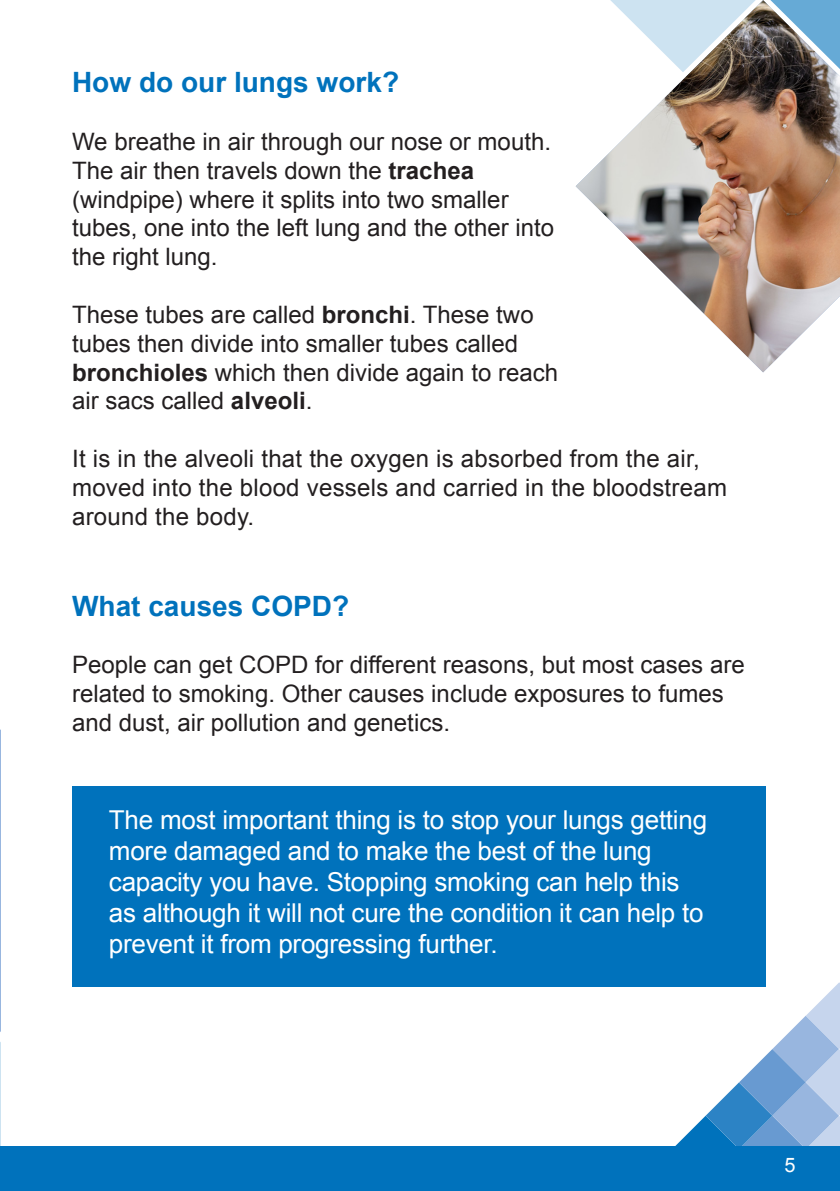
<style>
.page{position:relative;width:840px;height:1191px;background:#fff}
.page>*{position:absolute;margin:0;border:0;box-sizing:border-box;transform-origin:0 0}
.t1{font:700 28px "Arial";color:#0072bc}
.t2{font:26px/31.2px "Arial";letter-spacing:-.01em;color:#fff}
.t3{font:24px/28.8px "Arial";color:#231f20}
.t4{font:20px "Arial";color:#fff}
.s1{font-weight:700}
</style>
<div class="page">
<div style="left:72px;top:786px;width:693px;height:200px;background:#0072bc"></div>
<svg style="left:671px;top:982px;width:168px;height:164px"></svg>
<div style="left:0;top:1146px;width:839px;height:45px;background:#0072bc"></div>
<img style="left:575px;top:0;width:264px;height:372px">
<svg style="left:766px;top:0;width:73px;height:72px;background:#6c8799"></svg>
<p class="t1" style="left:72px;top:64px;width:328px">How do our lungs work?</p>
<p class="t3" style="left:72px;top:127px;width:483px">We breathe in air through our nose or mouth.<br>The air then travels down the <span class="s1">trachea </span>(windpipe) where it splits into two smaller tubes, one into the left lung and the other into the right lung.</p>
<p class="t3" style="left:72px;top:300px;width:487px">These tubes are called <span class="s1">bronchi</span>. These two tubes then divide into smaller tubes called <span class="s1">bronchioles</span> which then divide again to reach air sacs called <span class="s1">alveoli</span>.</p>
<p class="t3" style="left:72px;top:444px;width:656px">It is in the alveoli that the oxygen is absorbed from the air, moved into the blood vessels and carried in the bloodstream around the body.</p>
<p class="t1" style="left:72px;top:587px;width:278px">What causes COPD?</p>
<p class="t3" style="left:72px;top:651px;width:673px">People can get COPD for different reasons, but most cases are related to smoking. Other causes include exposures to fumes and dust, air pollution and genetics.</p>
<p class="t2" style="left:109px;top:804px;width:599px">The most important thing is to stop your lungs getting more damaged and to make the best of the lung capacity you have. Stopping smoking can help this as although it will not cure the condition it can help to prevent it from progressing further.</p>
<p class="t4" style="left:784px;top:1152px;width:13px">5</p>
</div>
